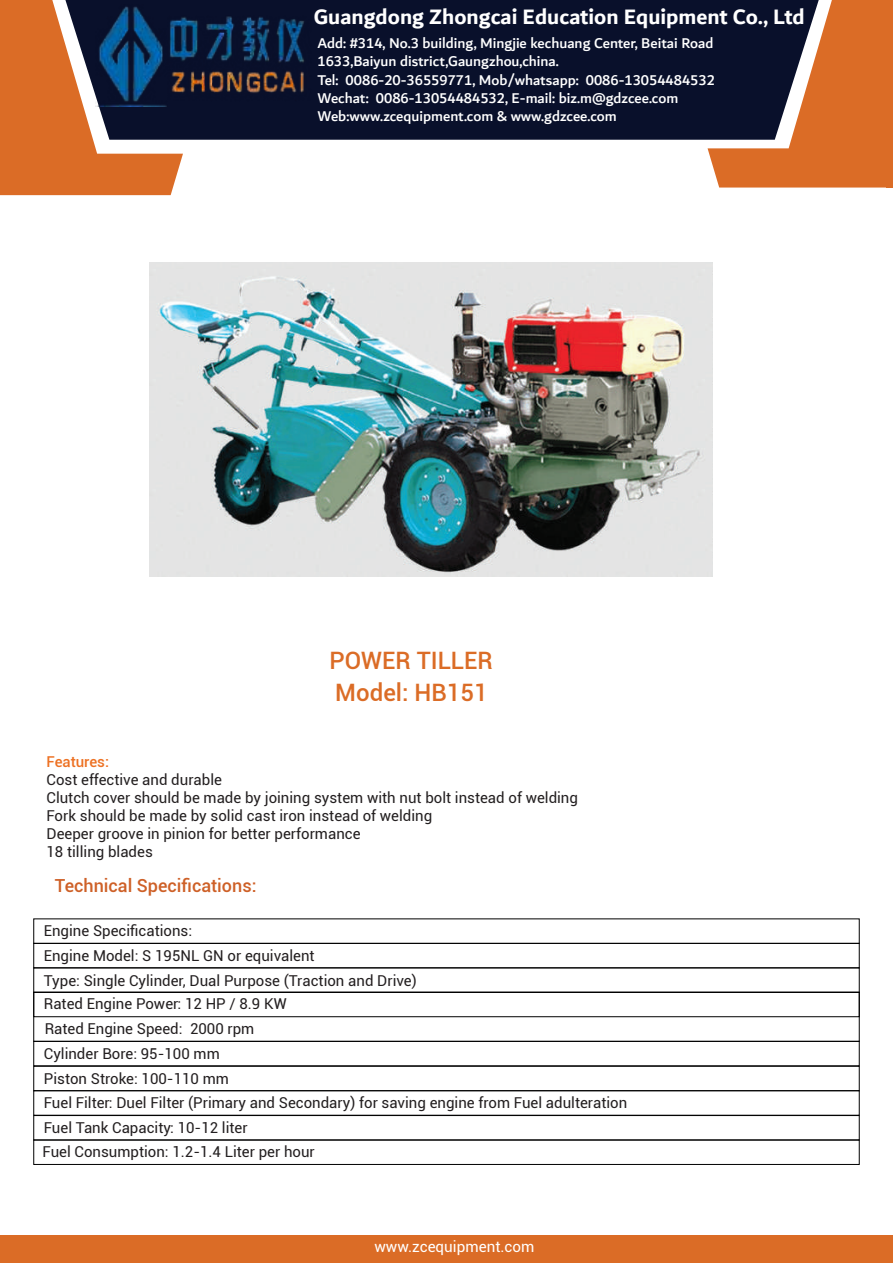
<style>
.page{position:relative;width:893px;height:1263px;background:#fff}
.page>*{position:absolute;margin:0;border:0;box-sizing:border-box;transform-origin:0 0}
.t1{font:500 24px/32.1px "Roboto";color:#db6c26}
.t2{font:700 22.5px "Dubai";color:#fff}
.t3{font:500 18px "Roboto";color:#ce6027}
.t4{font:500 15.3px/18.3px "Dubai";color:#fff}
.t5{font:15.3px "Roboto";color:#fff}
.t6{font:15px/18px "Roboto";color:#231f20}
.t7{font:500 15px "Roboto";color:#ed7123}
</style>
<div class="page">
<img style="left:150px;top:263px;width:563px;height:314px">
<svg style="left:0;top:0;width:183px;height:195px;background:#de7939"></svg>
<svg style="left:708px;top:0;width:179px;height:188px;background:#dd7635"></svg>
<svg style="left:65px;top:0;width:754px;height:140px;background:#1b1d34"></svg>
<div style="left:0;top:1236px;width:893px;height:27px;background:#db6c26"></div>
<img style="left:95px;top:5px;width:242px;height:102px">
<div style="left:887px;top:0;width:6px;height:188px;background:#db6c26"></div>
<div style="left:33px;top:943px;width:827px;height:25px;border:1px solid #000"></div>
<div style="left:33px;top:967px;width:827px;height:26px;border:1px solid #000"></div>
<div style="left:33px;top:992px;width:827px;height:25px;border:1px solid #000"></div>
<div style="left:33px;top:992px;width:827px;height:50px;border:1px solid #000"></div>
<div style="left:33px;top:1041px;width:827px;height:25px;border:1px solid #000"></div>
<div style="left:33px;top:1066px;width:827px;height:25px;border:1px solid #000"></div>
<div style="left:33px;top:1090px;width:827px;height:25px;border:1px solid #000"></div>
<div style="left:33px;top:1115px;width:827px;height:25px;border:1px solid #000"></div>
<div style="left:33px;top:1139px;width:827px;height:26px;border:1px solid #000"></div>
<h2 class="t2" style="left:314px;top:4px;width:492px">Guangdong Zhongcai Education Equipment Co., Ltd</h2>
<p class="t4" style="left:317px;top:34px;width:399px">Add: #314, No.3 building, Mingjie kechuang Center, Beitai Road 1633,Baiyun district,Gaungzhou,china.<br>Tel: 0086-20-36559771, Mob/whatsapp: 0086-13054484532<br>Wechat: 0086-13054484532, E-mail: biz.m@gdzcee.com Web:www.zcequipment.com &amp; www.gdzcee.com</p>
<h1 class="t1" style="left:329px;top:643px;width:165px">POWER TILLER<br>Model: HB151</h1>
<p class="t7" style="left:47px;top:751px;width:64px">Features:</p>
<p class="t6" style="left:47px;top:770px;width:533px">Cost effective and durable<br>Clutch cover should be made by joining system with nut bolt instead of welding Fork should be made by solid cast iron instead of welding<br>Deeper groove in pinion for better performance<br>18 tilling blades</p>
<p class="t3" style="left:55px;top:873px;width:203px">Technical Specifications:</p>
<p class="t6" style="left:44px;top:918px;width:272px;line-height:24.6px">Engine Specifications:<br>Engine Model: S 195NL GN or equivalent</p>
<p class="t6" style="left:44px;top:969px;width:374px;line-height:22.6px">Type: Single Cylinder, Dual Purpose (Traction and Drive)<br>Rated Engine Power: 12 HP / 8.9 KW</p>
<p class="t6" style="left:44px;top:1043px;width:177px">Cylinder Bore: 95-100 mm</p>
<p class="t6" style="left:45px;top:1019px;width:211px">Rated Engine Speed: 2000 rpm</p>
<p class="t6" style="left:44px;top:1065px;width:585px;line-height:24.6px">Piston Stroke: 100-110 mm<br>Fuel Filter: Duel Filter (Primary and Secondary) for saving engine from Fuel adulteration</p>
<p class="t6" style="left:44px;top:1118px;width:205px">Fuel Tank Capacity: 10-12 liter</p>
<p class="t6" style="left:43px;top:1142px;width:274px">Fuel Consumption: 1.2-1.4 Liter per hour</p>
<p class="t5" style="left:374px;top:1235px;width:162px">www.zcequipment.com</p>
</div>
